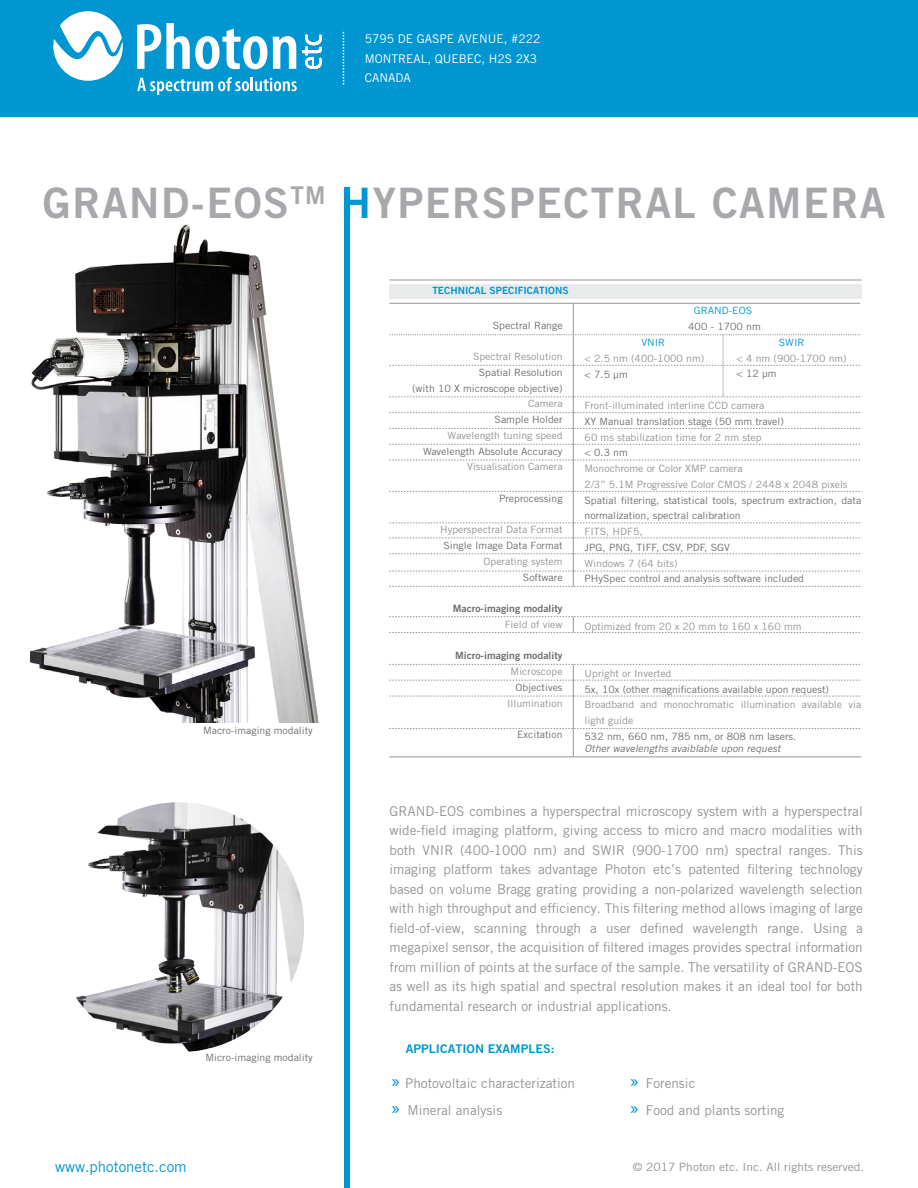
<style>
.page{position:relative;width:918px;height:1188px;background:#fff}
.page>*{position:absolute;margin:0;border:0;box-sizing:border-box;transform-origin:0 0}
.t1{font:42px "Trade Gothic LT Std Bd 2";letter-spacing:.04em;color:#a6a8ab}
.t2{font:15px "Trade Gothic LT Std";color:#0096d1}
.t3{font:13.5px/19.5px "Trade Gothic LT Std";color:#929497}
.t4{font:12px/19.5px "Trade Gothic LT Std";color:#fff}
.t5{font:12px "Trade Gothic LT Std Bd 2";color:#0097d2;scale:1.05 1}
.t6{font:11.4px "Trade Gothic LT Std";color:#929497;scale:1.05 1}
.t7{font:10.05px/15.8px "Trade Gothic LT Std";color:#6d6e70;text-align:right;scale:1.05 1}
.t8{font:10.05px/15.8px "Trade Gothic LT Std";color:#929497;scale:1.05 1}
.t9{font:10.05px "Trade Gothic LT Std Bd 2";color:#6d6e70;scale:1.05 1}
.t10{font:italic 10.05px "Trade Gothic LT Std";color:#6d6e70;scale:1.05 1}
.t11{font:10.05px "Trade Gothic LT Std Bd 2";color:#0096d1}
.t12{font:10.05px "Trade Gothic LT Std";color:#0097d2;scale:1.05 1}
.s1{color:#0097d2}
.s2{font-size:21px;color:#0097d2}
</style>
<div class="page">
<div style="left:0;top:0;width:918px;height:117px;background:#0096d1"></div>
<svg style="left:53px;top:11px;width:70px;height:70px"></svg>
<svg style="left:302px;top:35px;width:20px;height:34px"></svg>
<svg style="left:137px;top:23px;width:130px;height:46px"></svg>
<svg style="left:273px;top:36px;width:23px;height:33px"></svg>
<svg style="left:137px;top:77px;width:160px;height:18px"></svg>
<svg style="left:343px;top:30px;width:1px;height:55px"></svg>
<img style="left:30px;top:224px;width:289px;height:498px">
<img style="left:54px;top:802px;width:250px;height:250px;border-radius:125px">
<div style="left:344px;top:187px;width:6px;height:1001px;background:#0096d1"></div>
<hr style="left:723px;top:335px;width:1px;height:62px;background:#bbbdbf">
<svg style="left:390px;top:334px;width:470px;height:1px"></svg>
<svg style="left:390px;top:365px;width:472px;height:1px"></svg>
<svg style="left:390px;top:397px;width:472px;height:1px"></svg>
<svg style="left:390px;top:412px;width:472px;height:1px"></svg>
<svg style="left:390px;top:428px;width:472px;height:1px"></svg>
<svg style="left:389px;top:491px;width:473px;height:1px"></svg>
<svg style="left:390px;top:444px;width:472px;height:1px"></svg>
<svg style="left:390px;top:460px;width:472px;height:1px"></svg>
<div style="left:390px;top:284px;width:472px;height:14px;background:#e9eaea"></div>
<hr style="left:390px;top:280px;width:472px;height:1px;background:#929497">
<hr style="left:389px;top:303px;width:471px;height:1px;background:#929497">
<hr style="left:573px;top:303px;width:1px;height:283px;background:#929497">
<svg style="left:390px;top:680px;width:472px;height:1px"></svg>
<svg style="left:390px;top:696px;width:472px;height:1px"></svg>
<svg style="left:390px;top:728px;width:472px;height:1px"></svg>
<hr style="left:390px;top:757px;width:471px;height:1px;background:#929497">
<svg style="left:390px;top:664px;width:472px;height:1px"></svg>
<svg style="left:389px;top:616px;width:473px;height:17px"></svg>
<hr style="left:573px;top:664px;width:1px;height:93px;background:#929497">
<svg style="left:390px;top:523px;width:472px;height:1px"></svg>
<svg style="left:389px;top:538px;width:473px;height:1px"></svg>
<svg style="left:390px;top:554px;width:470px;height:1px"></svg>
<svg style="left:390px;top:571px;width:472px;height:1px"></svg>
<svg style="left:390px;top:586px;width:472px;height:1px"></svg>
<p class="t4" style="left:365px;top:29px;width:177px">5795 DE GASPE AVENUE, #222<br>MONTREAL, QUEBEC, H2S 2X3<br>CANADA</p>
<h1 class="t1" style="left:43px;top:177px;width:844px">GRAND-EOS<sup>TM</sup> <span class="s1">H</span>YPERSPECTRAL CAMERA</h1>
<p class="t7" style="left:203px;top:723px;width:106px">Macro-imaging modality</p>
<p class="t7" style="left:205px;top:1050px;width:104px">Micro-imaging modality</p>
<p class="t11" style="left:432px;top:284px;width:138px">TECHNICAL SPECIFICATIONS</p>
<p class="t7" style="left:493px;top:317px;width:68px">Spectral Range</p>
<p class="t8" style="left:473px;top:349px;width:87px">Spectral Resolution</p>
<p class="t7" style="left:412px;top:364px;width:145px">Spatial Resolution<br>(with 10 X microscope objective)</p>
<p class="t8" style="left:528px;top:396px;width:34px">Camera</p>
<p class="t7" style="left:495px;top:412px;width:66px">Sample Holder</p>
<p class="t8" style="left:448px;top:427px;width:111px">Wavelength tuning speed</p>
<p class="t7" style="left:423px;top:443px;width:134px">Wavelength Absolute Accuracy</p>
<p class="t8" style="left:467px;top:459px;width:92px">Visualisation Camera</p>
<p class="t7" style="left:499px;top:490px;width:62px">Preprocessing</p>
<p class="t8" style="left:440px;top:522px;width:118px">Hyperspectral Data Format</p>
<p class="t7" style="left:443px;top:538px;width:115px">Single Image Data Format</p>
<p class="t8" style="left:484px;top:553px;width:77px">Operating system</p>
<p class="t7" style="left:523px;top:569px;width:39px">Software</p>
<p class="t9" style="left:453px;top:602px;width:106px">Macro-imaging modality</p>
<p class="t8" style="left:505px;top:616px;width:57px">Field of view</p>
<p class="t9" style="left:455px;top:650px;width:104px">Micro-imaging modality</p>
<p class="t8" style="left:511px;top:664px;width:51px">Microscope</p>
<p class="t7" style="left:515px;top:679px;width:46px">Objectives</p>
<p class="t8" style="left:507px;top:695px;width:54px">Illumination</p>
<p class="t7" style="left:517px;top:727px;width:45px">Excitation</p>
<p class="t12" style="left:694px;top:305px;width:57px">GRAND-EOS</p>
<p class="t7" style="left:688px;top:319px;width:71px">400 - 1700 nm</p>
<p class="t12" style="left:641px;top:336px;width:24px">VNIR</p>
<p class="t8" style="left:585px;top:350px;width:116px">&lt; 2.5 nm (400-1000 nm)</p>
<p class="t12" style="left:779px;top:336px;width:26px">SWIR</p>
<p class="t8" style="left:737px;top:350px;width:106px">&lt; 4 nm (900-1700 nm)</p>
<p class="t7" style="left:737px;top:365px;width:40px">&lt; 12 µm</p>
<p class="t7" style="left:585px;top:366px;width:43px">&lt; 7.5 µm</p>
<p class="t8" style="left:585px;top:397px;width:173px">Front-illuminated interline CCD camera</p>
<p class="t7" style="left:585px;top:413px;width:191px">XY Manual translation stage (50 mm travel)</p>
<p class="t8" style="left:585px;top:429px;width:170px">60 ms stabilization time for 2 nm step</p>
<p class="t7" style="left:585px;top:445px;width:43px">&lt; 0.3 nm</p>
<p class="t8" style="left:585px;top:460px;width:252px">Monochrome or Color XMP camera<br>2/3” 5.1M Progressive Color CMOS / 2448 x 2048 pixels</p>
<p class="t7" style="left:585px;top:492px;width:265px;text-align:left">Spatial filtering, statistical tools, spectrum extraction, data normalization, spectral calibration</p>
<p class="t8" style="left:585px;top:523px;width:57px">FITS, HDF5,</p>
<p class="t7" style="left:585px;top:539px;width:140px">JPG, PNG, TIFF, CSV, PDF, SGV</p>
<p class="t8" style="left:585px;top:555px;width:90px">Windows 7 (64 bits)</p>
<p class="t7" style="left:585px;top:571px;width:211px">PHySpec control and analysis software included</p>
<p class="t8" style="left:585px;top:618px;width:208px">Optimized from 20 x 20 mm to 160 x 160 mm</p>
<p class="t8" style="left:585px;top:665px;width:84px">Upright or Inverted</p>
<p class="t7" style="left:585px;top:681px;width:234px">5x, 10x (other magnifications available upon request)</p>
<p class="t8" style="left:585px;top:697px;width:265px">Broadband and monochromatic illumination available via light guide</p>
<p class="t7" style="left:585px;top:728px;width:203px">532 nm, 660 nm, 785 nm, or 808 nm lasers.</p>
<p class="t10" style="left:585px;top:743px;width:190px">Other wavelengths avaiblable upon request</p>
<p class="t3" style="left:390px;top:801px;width:475px;text-align:justify">GRAND-EOS combines a hyperspectral microscopy system with a hyperspectral wide-field imaging platform, giving access to micro and macro modalities with both VNIR (400-1000 nm) and SWIR (900-1700 nm) spectral ranges. This imaging platform takes advantage Photon etc’s patented filtering technology based on volume Bragg grating providing a non-polarized wavelength selection with high throughput and efficiency. This filtering method allows imaging of large field-of-view, scanning through a user defined wavelength range. Using a megapixel sensor, the acquisition of filtered images provides spectral information from million of points at the surface of the sample. The versatility of GRAND-EOS as well as its high spatial and spectral resolution makes it an ideal tool for both fundamental research or industrial applications.</p>
<p class="t5" style="left:406px;top:1041px;width:143px">APPLICATION EXAMPLES:</p>
<p class="t3" style="left:391px;top:1070px;width:186px;line-height:27px"><span class="s2">»</span> Photovoltaic characterization <span class="s2">»</span> Mineral analysis</p>
<p class="t3" style="left:629px;top:1070px;width:157px;line-height:27px"><span class="s2">»</span> Forensic<br><span class="s2">»</span> Food and plants sorting</p>
<p class="t2" style="left:55px;top:1158px;width:133px">www.photonetc.com</p>
<p class="t6" style="left:633px;top:1160px;width:222px">© 2017 Photon etc. Inc. All rights reserved.</p>
</div>
